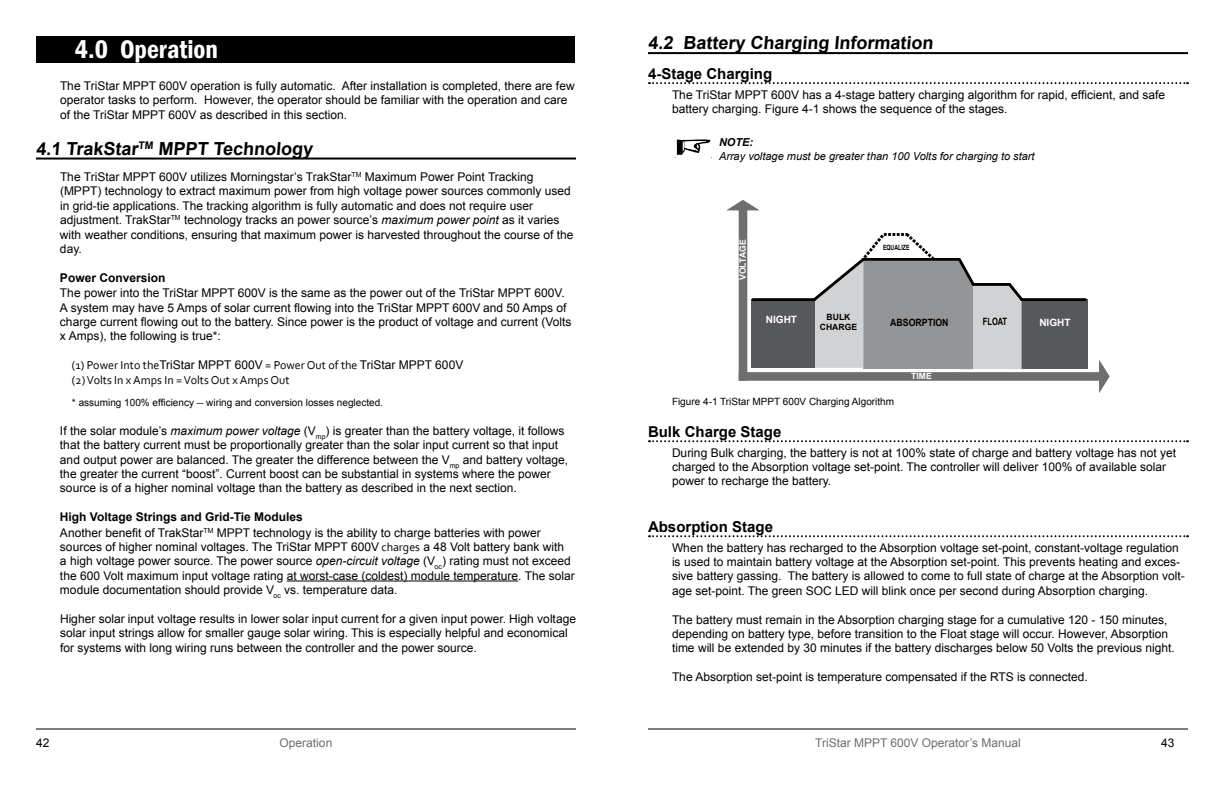
<style>
.page{position:relative;width:1224px;height:792px;background:#fff}
.page>*{position:absolute;margin:0;border:0;box-sizing:border-box;transform-origin:0 0}
.t1{font:600 condensed 26px "Franklin Gothic";color:#fff}
.t2{font:700 18px "Arial";color:#000}
.t3{font:700 15px "Arial";color:#000}
.t4{font:12px/14.4px "Arial";color:#000}
.t5{font:12px "Arial";color:#6d6e70}
.t6{font:12px "Corbel";color:#000}
.t7{font:700 12px "Arial";color:#000}
.t8{font:italic 11px "Arial";color:#000}
.t9{font:italic 700 11px "Arial";color:#000}
.t10{font:700 10.1px "Arial";color:#fff}
.t11{font:700 10.1px "Arial";color:#000;scale:.87 1}
.t12{font:700 10.1px "Arial";color:#000;scale:.74 1}
.t13{font:10px "Arial";color:#000}
.t14{font:700 8.6px "Arial";color:#fff}
.t15{font:700 8.6px/10.3px "Arial";color:#000;text-align:center}
.t16{font:700 7.2px "Arial";color:#000;scale:.73 1}
.s1{font-style:italic}
.s2{font-family:"Corbel"}
.s3{font-weight:700}
</style>
<div class="page">
<hr style="left:648px;top:728px;width:540px;height:1px;background:#000">
<div style="left:36px;top:36px;width:539px;height:27px;background:#000"></div>
<hr style="left:36px;top:728px;width:540px;height:1px;background:#000">
<hr style="left:36px;top:158px;width:540px;height:2px;background:#000">
<hr style="left:287px;top:581px;width:231px;height:1px;background:#000">
<hr style="left:648px;top:52px;width:540px;height:2px;background:#000">
<svg style="left:649px;top:82px;width:539px;height:2px"></svg>
<svg style="left:649px;top:440px;width:539px;height:2px"></svg>
<svg style="left:649px;top:535px;width:539px;height:2px"></svg>
<svg style="left:676px;top:139px;width:36px;height:19px"></svg>
<div style="left:1022px;top:300px;width:66px;height:69px;background:#57585b"></div>
<div style="left:863px;top:261px;width:96px;height:108px;background:#939597"></div>
<div style="left:973px;top:284px;width:36px;height:85px;background:#d1d2d4"></div>
<div style="left:751px;top:300px;width:64px;height:68px;background:#57585b"></div>
<hr style="left:753px;top:298px;width:61px;height:3px;background:#000">
<hr style="left:863px;top:258px;width:96px;height:3px;background:#000">
<svg style="left:955px;top:258px;width:19px;height:111px"></svg>
<hr style="left:973px;top:283px;width:37px;height:3px;background:#000">
<svg style="left:1006px;top:283px;width:17px;height:86px"></svg>
<hr style="left:1022px;top:298px;width:63px;height:3px;background:#000">
<div style="left:739px;top:208px;width:8px;height:168px;background:#6d6e70"></div>
<svg style="left:727px;top:200px;width:32px;height:10px"></svg>
<div style="left:743px;top:372px;width:359px;height:9px;background:#6d6e70"></div>
<svg style="left:1099px;top:360px;width:11px;height:33px"></svg>
<svg style="left:810px;top:233px;width:128px;height:135px"></svg>
<h1 class="t1" style="left:75px;top:39px;width:145px">4.0 Operation</h1>
<p class="t4" style="left:60px;top:79px;width:516px">The TriStar MPPT 600V operation is fully automatic. After installation is completed, there are few operator tasks to perform. However, the operator should be familiar with the operation and care of the TriStar MPPT 600V as described in this section.</p>
<h2 class="t2" style="left:36px;top:141px;width:278px">4.1 TrakStar<sup>TM</sup> MPPT Technology</h2>
<p class="t4" style="left:60px;top:171px;width:515px">The TriStar MPPT 600V utilizes Morningstar’s TrakStar<sup>TM</sup> Maximum Power Point Tracking (MPPT) technology to extract maximum power from high voltage power sources commonly used in grid-tie applications. The tracking algorithm is fully automatic and does not require user adjustment. TrakStar<sup>TM</sup> technology tracks an power source’s <span class="s1">maximum power point</span> as it varies with weather conditions, ensuring that maximum power is harvested throughout the course of the day.</p>
<p class="t7" style="left:60px;top:273px;width:107px">Power Conversion</p>
<p class="t4" style="left:60px;top:287px;width:513px">The power into the TriStar MPPT 600V is the same as the power out of the TriStar MPPT 600V.<br>A system may have 5 Amps of solar current flowing into the TriStar MPPT 600V and 50 Amps of charge current flowing out to the battery. Since power is the product of voltage and current (Volts x Amps), the following is true*:</p>
<p class="t4" style="left:72px;top:359px;width:393px"><span class="s2">(1) Power Into the</span>TriStar MPPT 600V <span class="s2">= Power Out of the</span> TriStar MPPT 600V</p>
<p class="t6" style="left:72px;top:375px;width:219px">(2) Volts In x Amps In = Volts Out x Amps Out</p>
<p class="t13" style="left:72px;top:399px;width:313px">* assuming 100% efficiency -- wiring and conversion losses neglected.</p>
<p class="t4" style="left:60px;top:424px;width:510px">If the solar module’s <span class="s1">maximum power voltage</span> (V<sub>mp</sub>) is greater than the battery voltage, it follows that the battery current must be proportionally greater than the solar input current so that input and output power are balanced. The greater the difference between the V<sub>mp</sub> and battery voltage, the greater the current “boost”. Current boost can be substantial in systems where the power source is of a higher nominal voltage than the battery as described in the next section.</p>
<p class="t4" style="left:60px;top:510px;width:516px"><span class="s3">High Voltage Strings and Grid-Tie Modules<br></span>Another benefit of TrakStar<sup>TM</sup> MPPT technology is the ability to charge batteries with power sources of higher nominal voltages. The TriStar MPPT 600V <span class="s2">charges</span> a 48 Volt battery bank with<br>a high voltage power source. The power source <span class="s1">open-circuit voltage</span> (V<sub>oc</sub>) rating must not exceed the 600 Volt maximum input voltage rating at worst-case (coldest) module temperature. The solar module documentation should provide V<sub>oc</sub> vs. temperature data.</p>
<p class="t4" style="left:60px;top:613px;width:518px">Higher solar input voltage results in lower solar input current for a given input power. High voltage solar input strings allow for smaller gauge solar wiring. This is especially helpful and economical for systems with long wiring runs between the controller and the power source.</p>
<h2 class="t2" style="left:648px;top:36px;width:288px">4.2 Battery Charging Information</h2>
<p class="t3" style="left:648px;top:68px;width:126px">4-Stage Charging</p>
<p class="t4" style="left:672px;top:87px;width:495px">The TriStar MPPT 600V has a 4-stage battery charging algorithm for rapid, efficient, and safe battery charging. Figure 4-1 shows the sequence of the stages.</p>
<p class="t9" style="left:719px;top:138px;width:36px">NOTE:</p>
<p class="t8" style="left:719px;top:152px;width:317px">Array voltage must be greater than 100 Volts for charging to start</p>
<p class="t14" style="left:740px;top:280px;width:42px;rotate:-90deg">VOLTAGE</p>
<p class="t16" style="left:883px;top:245px;width:38px;rotate:-1deg">EQUALIZE</p>
<p class="t15" style="left:820px;top:312px;width:39px">BULK<br>CHARGE</p>
<p class="t11" style="left:890px;top:319px;width:68px">ABSORPTION</p>
<p class="t12" style="left:983px;top:318px;width:34px">FLOAT</p>
<p class="t10" style="left:766px;top:316px;width:33px">NIGHT</p>
<p class="t10" style="left:1039px;top:319px;width:33px">NIGHT</p>
<p class="t14" style="left:911px;top:373px;width:22px">TIME</p>
<p class="t13" style="left:672px;top:398px;width:224px">Figure 4-1 TriStar MPPT 600V Charging Algorithm</p>
<p class="t3" style="left:648px;top:426px;width:135px">Bulk Charge Stage</p>
<p class="t4" style="left:672px;top:446px;width:506px">During Bulk charging, the battery is not at 100% state of charge and battery voltage has not yet charged to the Absorption voltage set-point. The controller will deliver 100% of available solar power to recharge the battery.</p>
<p class="t3" style="left:648px;top:521px;width:127px">Absorption Stage</p>
<p class="t4" style="left:672px;top:541px;width:514px">When the battery has recharged to the Absorption voltage set-point, constant-voltage regulation is used to maintain battery voltage at the Absorption set-point. This prevents heating and exces&shy;sive battery gassing. The battery is allowed to come to full state of charge at the Absorption volt&shy;age set-point. The green SOC LED will blink once per second during Absorption charging.</p>
<p class="t4" style="left:672px;top:613px;width:504px">The battery must remain in the Absorption charging stage for a cumulative 120 - 150 minutes, depending on battery type, before transition to the Float stage will occur. However, Absorption time will be extended by 30 minutes if the battery discharges below 50 Volts the previous night.</p>
<p class="t4" style="left:672px;top:671px;width:418px">The Absorption set-point is temperature compensated if the RTS is connected.</p>
<p class="t4" style="left:36px;top:736px;width:15px">42</p>
<p class="t5" style="left:280px;top:738px;width:54px">Operation</p>
<p class="t5" style="left:815px;top:738px;width:207px">TriStar MPPT 600V Operator’s Manual</p>
<p class="t4" style="left:1161px;top:736px;width:15px">43</p>
</div>
